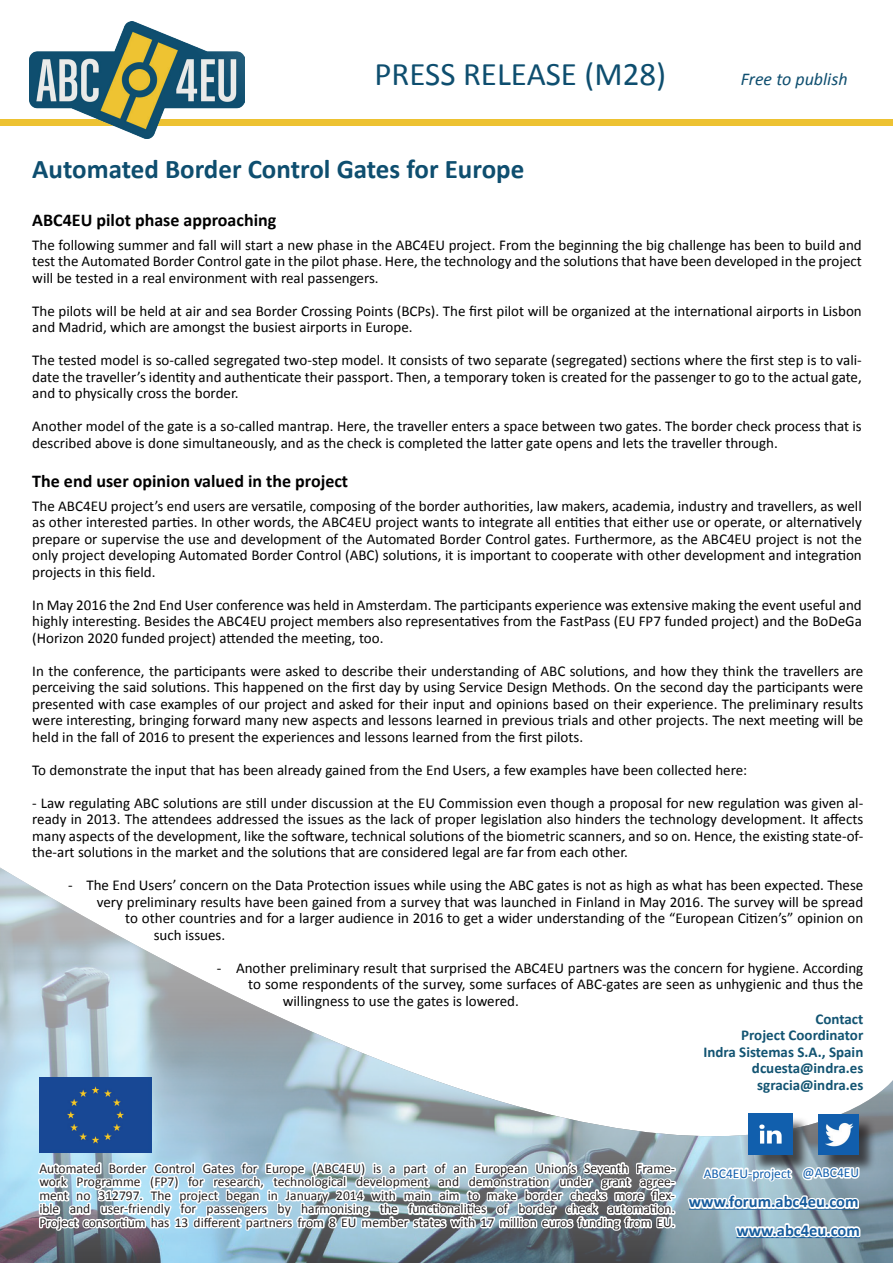
<style>
.page{position:relative;width:893px;height:1263px;background:#fff}
.page>*{position:absolute;margin:0;border:0;box-sizing:border-box;transform-origin:0 0}
.t1{font:33px "Calibri";color:#0e4e6f}
.t2{font:700 27px "Calibri";color:#0e4e6f}
.t3{font:700 18px "Calibri";color:#000001}
.t4{font:italic 18px "Calibri";color:#0e4e6f}
.t5{font:700 16.5px "Calibri";color:#175d9e}
.t6{font:15px/16.5px "Calibri";color:#000001;text-align:justify}
.t7{font:700 15px/16.5px "Calibri";color:#125472;text-align:right}
.t8{font:13.5px/13.5px "Calibri";color:#231f20;text-align:justify}
.t9{font:13.5px "Calibri";color:#125fad}
</style>
<div class="page">
<img style="left:0;top:867px;width:893px;height:396px">
<div style="left:0;top:119px;width:893px;height:7px;background:#edc232"></div>
<img style="left:29px;top:21px;width:216px;height:118px">
<div style="left:39px;top:1077px;width:113px;height:70px;background:#184895"></div>
<svg style="left:36px;top:1147px;width:642px;height:102px"></svg>
<div style="left:821px;top:1117px;width:56px;height:56px;background:#231f20;opacity:.75"></div>
<img style="left:819px;top:1115px;width:39px;height:25px">
<div style="left:751px;top:1116px;width:59px;height:57px;background:#231f20;opacity:.75"></div>
<img style="left:749px;top:1114px;width:43px;height:26px">
<svg style="left:686px;top:1140px;width:176px;height:116px"></svg>
<h1 class="t1" style="left:374px;top:53px;width:293px">PRESS RELEASE (M28)</h1>
<p class="t4" style="left:741px;top:67px;width:108px">Free to publish</p>
<h2 class="t2" style="left:32px;top:151px;width:494px">Automated Border Control Gates for Europe</h2>
<p class="t3" style="left:32px;top:208px;width:246px">ABC4EU pilot phase approaching</p>
<p class="t6" style="left:32px;top:237px;width:831px">The following summer and fall will start a new phase in the ABC4EU project. From the beginning the big challenge has been to build and test the Automated Border Control gate in the pilot phase. Here, the technology and the solutions that have been developed in the project will be tested in a real environment with real passengers.</p>
<p class="t6" style="left:32px;top:303px;width:831px">The pilots will be held at air and sea Border Crossing Points (BCPs). The first pilot will be organized at the international airports in Lisbon and Madrid, which are amongst the busiest airports in Europe.</p>
<p class="t6" style="left:32px;top:352px;width:831px">The tested model is so-called segregated two-step model. It consists of two separate (segregated) sections where the first step is to vali&shy;date the traveller’s identity and authenticate their passport. Then, a temporary token is created for the passenger to go to the actual gate, and to physically cross the border.</p>
<p class="t6" style="left:32px;top:418px;width:831px">Another model of the gate is a so-called mantrap. Here, the traveller enters a space between two gates. The border check process that is described above is done simultaneously, and as the check is completed the latter gate opens and lets the traveller through.</p>
<p class="t3" style="left:32px;top:469px;width:317px">The end user opinion valued in the project</p>
<p class="t6" style="left:32px;top:498px;width:831px">The ABC4EU project’s end users are versatile, composing of the border authorities, law makers, academia, industry and travellers, as well as other interested parties. In other words, the ABC4EU project wants to integrate all entities that either use or operate, or alternatively prepare or supervise the use and development of the Automated Border Control gates. Furthermore, as the ABC4EU project is not the only project developing Automated Border Control (ABC) solutions, it is important to cooperate with other development and integration projects in this field.</p>
<p class="t6" style="left:32px;top:597px;width:831px">In May 2016 the 2nd End User conference was held in Amsterdam. The participants experience was extensive making the event useful and highly interesting. Besides the ABC4EU project members also representatives from the FastPass (EU FP7 funded project) and the BoDeGa (Horizon 2020 funded project) attended the meeting, too.</p>
<p class="t6" style="left:32px;top:663px;width:833px">In the conference, the participants were asked to describe their understanding of ABC solutions, and how they think the travellers are perceiving the said solutions. This happened on the first day by using Service Design Methods. On the second day the participants were presented with case examples of our project and asked for their input and opinions based on their experience. The preliminary results were interesting, bringing forward many new aspects and lessons learned in previous trials and other projects. The next meeting will be held in the fall of 2016 to present the experiences and lessons learned from the first pilots.</p>
<p class="t6" style="left:32px;top:762px;width:716px">To demonstrate the input that has been already gained from the End Users, a few examples have been collected here:</p>
<p class="t6" style="left:32px;top:795px;width:833px">- Law regulating ABC solutions are still under discussion at the EU Commission even though a proposal for new regulation was given al&shy;ready in 2013. The attendees addressed the issues as the lack of proper legislation also hinders the technology development. It affects many aspects of the development, like the software, technical solutions of the biometric scanners, and so on. Hence, the existing state-of&shy;the-art solutions in the market and the solutions that are considered legal are far from each other.</p>
<p class="t6" style="left:68px;top:877px;width:797px">- The End Users’ concern on the Data Protection issues while using the ABC gates is not as high as what has been expected. These</p>
<p class="t6" style="left:97px;top:894px;width:768px">very preliminary results have been gained from a survey that was launched in Finland in May 2016. The survey will be spread</p>
<p class="t6" style="left:125px;top:910px;width:739px">to other countries and for a larger audience in 2016 to get a wider understanding of the “European Citizen’s” opinion on</p>
<p class="t6" style="left:154px;top:927px;width:73px">such issues.</p>
<p class="t6" style="left:217px;top:960px;width:648px">- Another preliminary result that surprised the ABC4EU partners was the concern for hygiene. According</p>
<p class="t6" style="left:248px;top:976px;width:617px">to some respondents of the survey, some surfaces of ABC-gates are seen as unhygienic and thus the</p>
<p class="t6" style="left:283px;top:993px;width:238px">willingness to use the gates is lowered.</p>
<p class="t7" style="left:703px;top:1011px;width:162px">Contact<br>Project Coordinator<br>Indra Sistemas S.A., Spain dcuesta@indra.es sgracia@indra.es</p>
<p class="t8" style="left:39px;top:1161px;width:637px">Automated Border Control Gates for Europe (ABC4EU) is a part of an European Union’s Seventh Frame&shy;work Programme (FP7) for research, technological development and demonstration under grant agree&shy;ment no 312797. The project began in January 2014 with main aim to make border checks more flex&shy;ible and user-friendly for passengers by harmonising the functionalities of border check automation.<br>Project consortium has 13 different partners from 8 EU member states with 17 million euros funding from EU.</p>
<p class="t9" style="left:704px;top:1164px;width:157px">ABC4EU-project @ABC4EU</p>
<p class="t5" style="left:689px;top:1191px;width:171px">www.forum.abc4eu.com</p>
<p class="t5" style="left:736px;top:1220px;width:125px">www.abc4eu.com</p>
</div>
